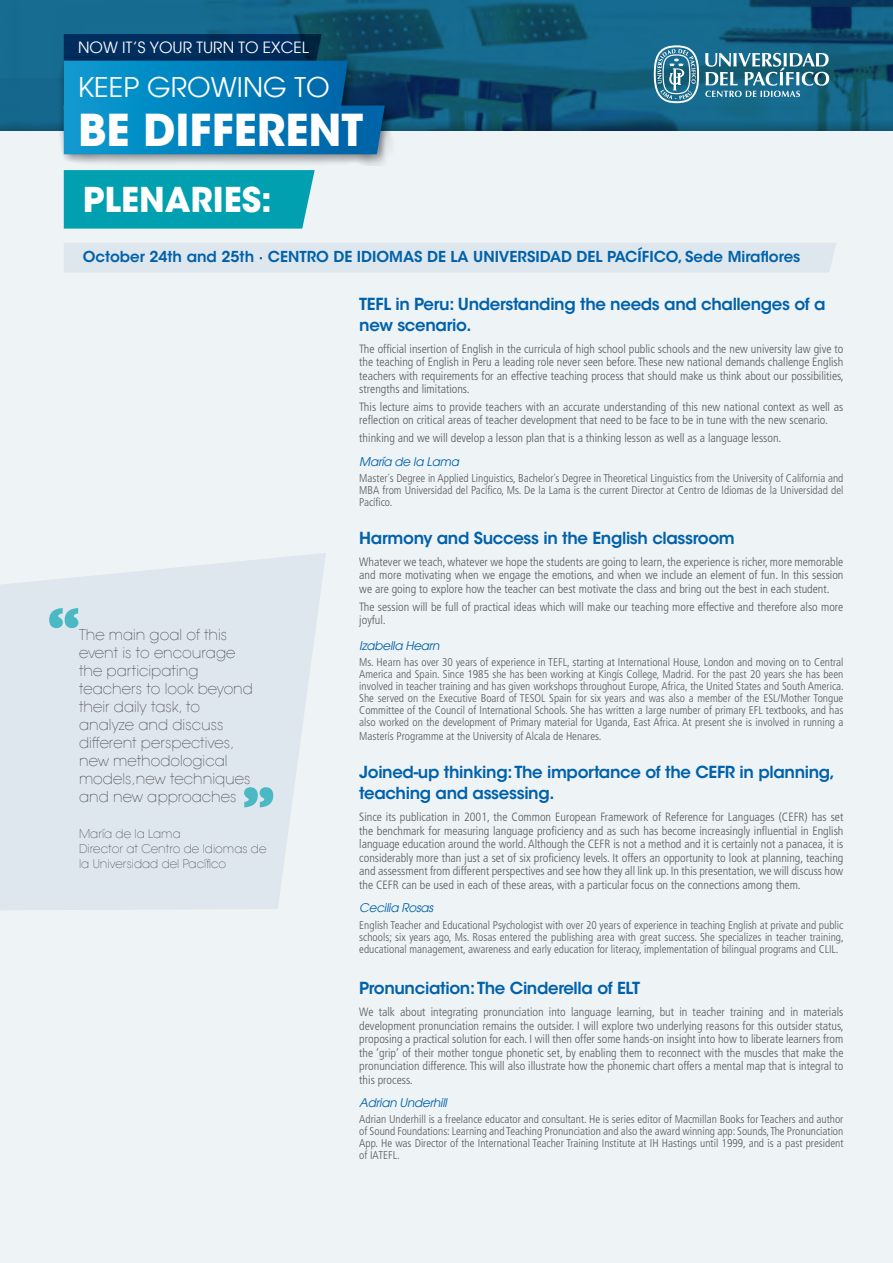
<style>
.page{position:relative;width:893px;height:1263px;background:#fff}
.page>*{position:absolute;margin:0;border:0;box-sizing:border-box;transform-origin:0 0}
.t1{font:700 43.65px "ITC Avant Garde Std";color:#fff}
.t2{font:700 34.05px "ITC Avant Garde Std";color:#fff}
.t3{font:27.15px "Avant Garde";color:#fff}
.t4{font:600 16.5px/21px "ITC Avant Garde Std";letter-spacing:-.02em;color:#0061aa}
.t5{font:15.6px "Avant Garde";color:#fff}
.t6{font:200 15px/18px "Avant Garde LT";color:#414042}
.t7{font:600 15px "ITC Avant Garde Std";color:#0061aa}
.t8{font:300 condensed 12px/13.5px "Frutiger";color:#58595b;text-align:justify}
.t9{font:200 12px/15px "Avant Garde LT";color:#414042}
.t10{font:italic 12px "Avant Garde";letter-spacing:-.02em;color:#0061aa}
.t11{font:300 condensed 11.25px/12px "Frutiger";color:#58595b;text-align:justify}
</style>
<div class="page">
<div style="left:0;top:79px;width:893px;height:1184px;background:#eef3f6"></div>
<div style="left:0;top:0;width:893px;height:131px;background:#000;opacity:.3"></div>
<div style="left:64px;top:170px;width:251px;height:59px;background:#00a0b0"></div>
<div style="left:64px;top:243px;width:772px;height:29px;background:#dee7ed"></div>
<div style="left:59px;top:56px;width:336px;height:109px;background:#000;opacity:.5"></div>
<svg style="left:64px;top:34px;width:321px;height:120px;background:#036ba2"></svg>
<svg style="left:0;top:553px;width:326px;height:357px;fill:#dee7ed"></svg>
<svg style="left:49px;top:608px;width:29px;height:20px"></svg>
<svg style="left:244px;top:787px;width:29px;height:20px"></svg>
<svg style="left:654px;top:45px;width:175px;height:58px;background:#4b89a1"></svg>
<h3 class="t5" style="left:78px;top:38px;width:232px">NOW IT’S YOUR TURN TO EXCEL</h3>
<h3 class="t3" style="left:78px;top:70px;width:253px">KEEP GROWING TO</h3>
<h1 class="t1" style="left:78px;top:102px;width:287px">BE DIFFERENT</h1>
<h2 class="t2" style="left:83px;top:178px;width:190px">PLENARIES:</h2>
<p class="t7" style="left:83px;top:247px;width:719px">October 24th and 25th · CENTRO DE IDIOMAS DE LA UNIVERSIDAD DEL PACÍFICO, Sede Miraflores</p>
<h3 class="t4" style="left:359px;top:293px;width:468px">TEFL in Peru: Understanding the needs and challenges of a new scenario.</h3>
<p class="t8" style="left:359px;top:342px;width:486px">The official insertion of English in the curricula of high school public schools and the new university law give to the teaching of English in Peru a leading role never seen before. These new national demands challenge English teachers with requirements for an effective teaching process that should make us think about our possibilities, strengths and limitations.</p>
<p class="t8" style="left:359px;top:400px;width:486px">This lecture aims to provide teachers with an accurate understanding of this new national context as well as reflection on critical areas of teacher development that need to be face to be in tune with the new scenario.</p>
<p class="t8" style="left:359px;top:431px;width:424px">thinking and we will develop a lesson plan that is a thinking lesson as well as a language lesson.</p>
<p class="t10" style="left:359px;top:454px;width:101px">María de la Lama</p>
<p class="t11" style="left:359px;top:472px;width:486px">Master´s Degree in Applied Linguistics, Bachelor´s Degree in Theoretical Linguistics from the University of California and MBA from Universidad del Pacífico, Ms. De la Lama is the current Director at Centro de Idiomas de la Universidad del Pacífico.</p>
<p class="t6" style="left:79px;top:626px;width:175px">The main goal of this event is to encourage the participating teachers to look beyond their daily task, to analyze and discuss different perspectives, new methodological models,new techniques and new approaches</p>
<p class="t9" style="left:79px;top:827px;width:189px">María de la Lama<br>Director at Centro de Idiomas de la Universidad del Pacífico</p>
<h3 class="t4" style="left:359px;top:527px;width:377px">Harmony and Success in the English classroom</h3>
<p class="t8" style="left:359px;top:555px;width:486px">Whatever we teach, whatever we hope the students are going to learn, the experience is richer, more memorable and more motivating when we engage the emotions, and when we include an element of fun. In this session we are going to explore how the teacher can best motivate the class and bring out the best in each student.</p>
<p class="t8" style="left:359px;top:600px;width:486px">The session will be full of practical ideas which will make our teaching more effective and therefore also more joyful.</p>
<p class="t10" style="left:359px;top:638px;width:82px">Izabella Hearn</p>
<p class="t11" style="left:359px;top:656px;width:486px">Ms. Hearn has over 30 years of experience in TEFL, starting at International House, London and moving on to Central America and Spain. Since 1985 she has been working at Kingís College, Madrid. For the past 20 years she has been involved in teacher training and has given workshops throughout Europe, Africa, the United States and South America.<br>She served on the Executive Board of TESOL Spain for six years and was also a member of the ESL/Mother Tongue Committee of the Council of International Schools. She has written a large number of primary EFL textbooks, and has also worked on the development of Primary material for Uganda, East Africa. At present she is involved in running a</p>
<p class="t11" style="left:359px;top:730px;width:244px">Masterís Programme at the University of Alcala de Henares.</p>
<h3 class="t4" style="left:359px;top:762px;width:477px">Joined-up thinking: The importance of the CEFR in planning, teaching and assessing.</h3>
<p class="t8" style="left:359px;top:811px;width:486px">Since its publication in 2001, the Common European Framework of Reference for Languages (CEFR) has set the benchmark for measuring language proficiency and as such has become increasingly influential in English language education around the world. Although the CEFR is not a method and it is certainly not a panacea, it is considerably more than just a set of six proficiency levels. It offers an opportunity to look at planning, teaching and assessment from different perspectives and see how they all link up. In this presentation, we will discuss how the CEFR can be used in each of these areas, with a particular focus on the connections among them.</p>
<p class="t10" style="left:359px;top:901px;width:75px">Cecilia Rosas</p>
<p class="t11" style="left:359px;top:919px;width:486px">English Teacher and Educational Psychologist with over 20 years of experience in teaching English at private and public schools; six years ago, Ms. Rosas entered the publishing area with great success. She specializes in teacher training, educational management, awareness and early education for literacy, implementation of bilingual programs and CLIL.</p>
<h3 class="t4" style="left:359px;top:978px;width:282px">Pronunciation: The Cinderella of ELT</h3>
<p class="t8" style="left:359px;top:1005px;width:486px">We talk about integrating pronunciation into language learning, but in teacher training and in materials development pronunciation remains the outsider. I will explore two underlying reasons for this outsider status, proposing a practical solution for each. I will then offer some hands-on insight into how to liberate learners from the ‘grip’ of their mother tongue phonetic set, by enabling them to reconnect with the muscles that make the pronunciation difference. This will also illustrate how the phonemic chart offers a mental map that is integral to this process.</p>
<p class="t10" style="left:359px;top:1096px;width:89px">Adrian Underhill</p>
<p class="t11" style="left:359px;top:1114px;width:486px">Adrian Underhill is a freelance educator and consultant. He is series editor of Macmillan Books for Teachers and author of Sound Foundations: Learning and Teaching Pronunciation and also the award winning app: Sounds, The Pronunciation App. He was Director of the International Teacher Training Institute at IH Hastings until 1999, and is a past president of IATEFL.</p>
</div>
